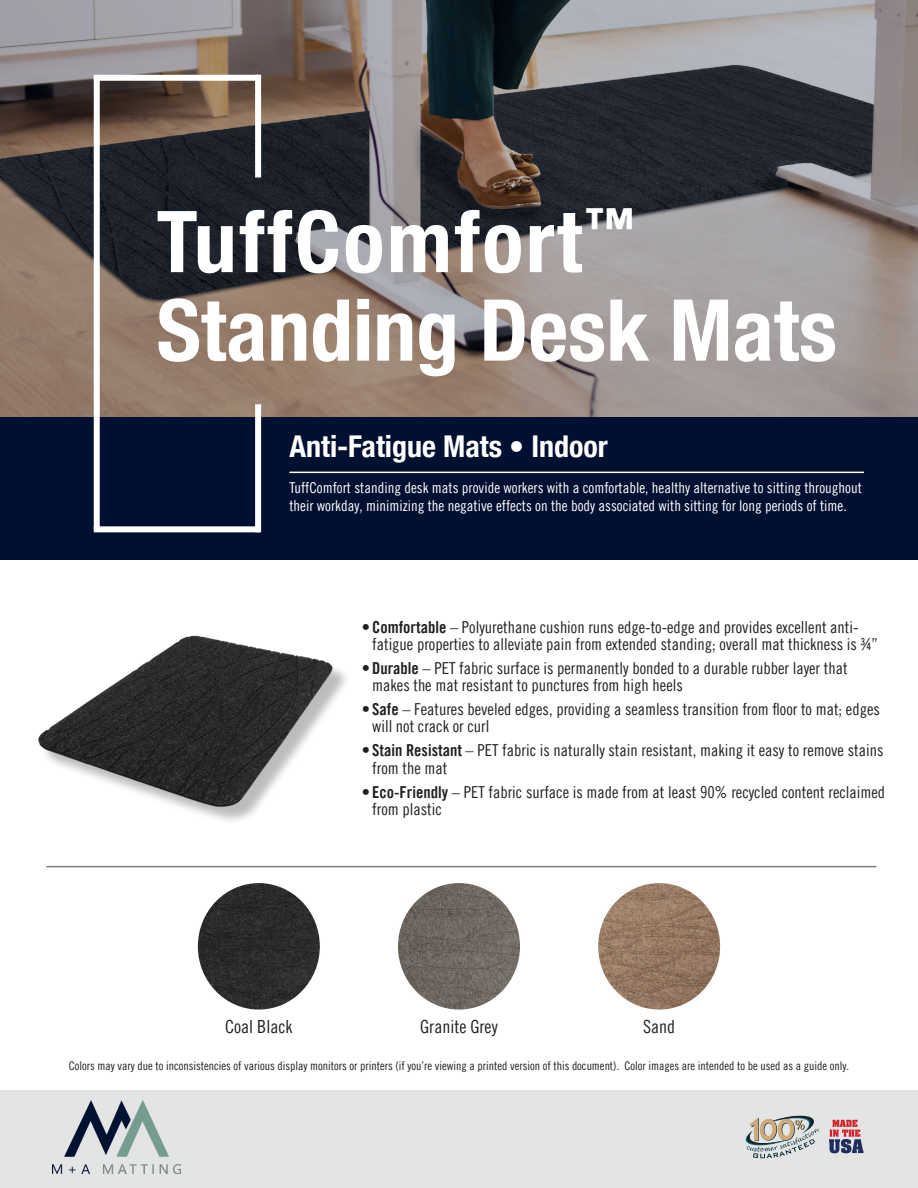
<style>
.page{position:relative;width:918px;height:1188px;background:#fff}
.page>*{position:absolute;margin:0;border:0;box-sizing:border-box;transform-origin:0 0}
.t1{font:700 condensed 85.5px/88.5px "Helvetica Neue LT Pro";color:#fff}
.t2{font:700 condensed 30px "Helvetica Neue LT Pro";color:#fff}
.t3{font:18.15px "Trade Gothic LT Pro Cn 18";color:#231f20}
.Bullet_Point_Body{font:16.5px/17.2px "Trade Gothic LT Pro Cn 18";color:#231f20}
.t4{font:15px/18px "Trade Gothic LT Pro Cn 18";color:#fff}
.t5{font:12px "Trade Gothic LT Pro Cn 18";color:#231f20}
.s1{font-family:"Trade Gothic LT Pro Bd Cn 20"}
</style>
<div class="page">
<div style="left:0;top:418px;width:918px;height:142px;background:#001030"></div>
<svg style="left:0;top:0;width:918px;height:423px;background:#726b6a"></svg>
<div style="left:255px;top:404px;width:6px;height:128px;background:#fff"></div>
<div style="left:94px;top:526px;width:166px;height:6px;background:#fff"></div>
<div style="left:94px;top:78px;width:6px;height:451px;background:#fff"></div>
<div style="left:255px;top:75px;width:6px;height:103px;background:#fff"></div>
<div style="left:94px;top:75px;width:165px;height:6px;background:#fff"></div>
<hr style="left:289px;top:472px;width:575px;height:1px;background:#fff">
<img style="left:199px;top:884px;width:120px;height:124px">
<img style="left:399px;top:884px;width:120px;height:124px">
<img style="left:599px;top:884px;width:120px;height:124px">
<img style="left:38px;top:635px;width:308px;height:186px">
<hr style="left:46px;top:866px;width:830px;height:1px;background:#7b8080">
<div style="left:0;top:1091px;width:918px;height:97px;background:#e3e4e4"></div>
<img style="left:53px;top:1100px;width:127px;height:74px">
<svg style="left:745px;top:1115px;width:74px;height:43px"></svg>
<svg style="left:829px;top:1120px;width:34px;height:33px"></svg>
<p class="t1" style="left:157px;top:198px;width:682px">TuffComfort<sup>™<br></sup>Standing Desk Mats</p>
<p class="t2" style="left:289px;top:428px;width:320px">Anti-Fatigue Mats • Indoor</p>
<p class="t4" style="left:289px;top:479px;width:574px">TuffComfort standing desk mats provide workers with a comfortable, healthy alternative to sitting throughout their workday, minimizing the negative effects on the body associated with sitting for long periods of time.</p>
<p class="Bullet_Point_Body" style="left:372px;top:618px;width:507px;text-indent:-10px">• <span class="s1">Comfortable</span> – Polyurethane cushion runs edge-to-edge and provides excellent anti&shy;fatigue properties to alleviate pain from extended standing; overall mat thickness is ¾”</p>
<p class="Bullet_Point_Body" style="left:372px;top:659px;width:477px;text-indent:-10px">• <span class="s1">Durable</span> – PET fabric surface is permanently bonded to a durable rubber layer that makes the mat resistant to punctures from high heels</p>
<p class="Bullet_Point_Body" style="left:372px;top:700px;width:509px;text-indent:-10px">• <span class="s1">Safe</span> – Features beveled edges, providing a seamless transition from floor to mat; edges will not crack or curl</p>
<p class="Bullet_Point_Body" style="left:372px;top:742px;width:513px;text-indent:-10px">• <span class="s1">Stain Resistant</span> – PET fabric is naturally stain resistant, making it easy to remove stains from the mat</p>
<p class="Bullet_Point_Body" style="left:372px;top:783px;width:515px;text-indent:-10px">• <span class="s1">Eco-Friendly</span> – PET fabric surface is made from at least 90% recycled content reclaimed from plastic</p>
<p class="t3" style="left:225px;top:1016px;width:69px">Coal Black</p>
<p class="t3" style="left:420px;top:1016px;width:79px">Granite Grey</p>
<p class="t3" style="left:643px;top:1016px;width:34px">Sand</p>
<p class="t5" style="left:69px;top:1059px;width:782px">Colors may vary due to inconsistencies of various display monitors or printers (if you’re viewing a printed version of this document). Color images are intended to be used as a guide only.</p>
</div>
